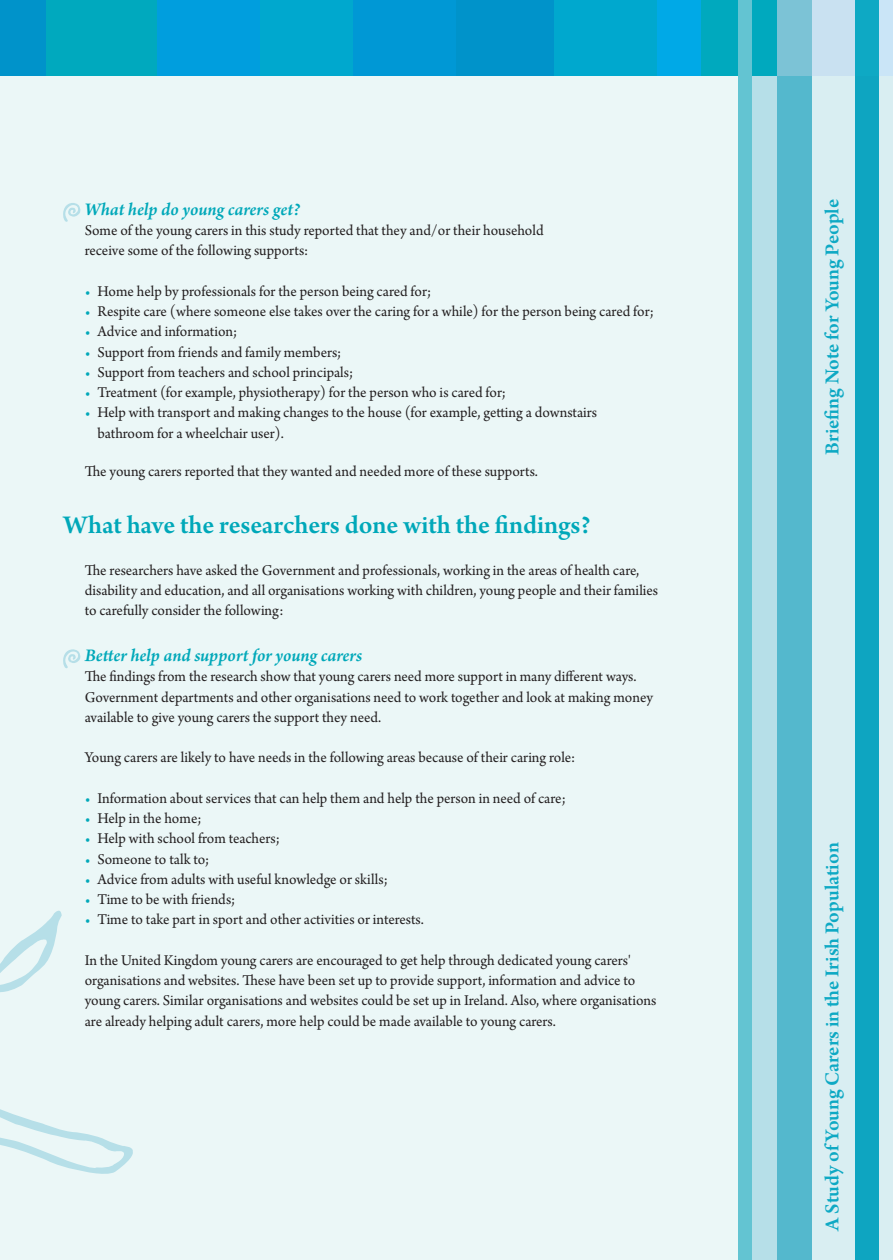
<style>
.page{position:relative;width:893px;height:1260px;background:#fff}
.page>*{position:absolute;margin:0;border:0;box-sizing:border-box;transform-origin:0 0}
.t1{font:600 27px "Arno Pro";color:#00a8b9}
.t2{font:600 21px "Arno Pro";color:#0ea9c4}
.t3{font:italic 600 18.75px "Arno Pro";color:#00a8b9}
.t4{font:15.75px/20.2px "Arno Pro";color:#231f20}
.s1{color:#00a8b9}
</style>
<div class="page">
<div style="left:0;top:74px;width:892px;height:1186px;background:#ebf7f7"></div>
<div style="left:740px;top:0;width:152px;height:1260px;background:#b6dfe8"></div>
<div style="left:0;top:0;width:46px;height:76px;background:#0093ca"></div>
<div style="left:46px;top:0;width:111px;height:76px;background:#00a9be"></div>
<div style="left:157px;top:0;width:103px;height:76px;background:#009ede"></div>
<div style="left:260px;top:0;width:93px;height:76px;background:#00a8ce"></div>
<div style="left:353px;top:0;width:103px;height:76px;background:#0098d5"></div>
<div style="left:456px;top:0;width:98px;height:76px;background:#0093ca"></div>
<div style="left:554px;top:0;width:102px;height:76px;background:#00a8ce"></div>
<div style="left:656px;top:0;width:45px;height:76px;background:#00a9e7"></div>
<div style="left:701px;top:0;width:37px;height:76px;background:#00a9be"></div>
<div style="left:738px;top:0;width:13px;height:1260px;background:#63c4d2"></div>
<div style="left:751px;top:0;width:141px;height:76px;background:#00a9be"></div>
<div style="left:777px;top:76px;width:34px;height:1184px;background:#54b8cd"></div>
<div style="left:777px;top:0;width:34px;height:76px;background:#7cc3d6"></div>
<div style="left:811px;top:76px;width:44px;height:1184px;background:#d9eef2"></div>
<div style="left:811px;top:0;width:44px;height:76px;background:#c9e1f1"></div>
<div style="left:855px;top:76px;width:23px;height:1184px;background:#0ea5c1"></div>
<div style="left:855px;top:0;width:23px;height:76px;background:#0ea9c4"></div>
<svg style="left:63px;top:203px;width:17px;height:19px"></svg>
<svg style="left:63px;top:649px;width:17px;height:19px"></svg>
<svg style="left:0;top:910px;width:133px;height:264px"></svg>
<svg style="left:878px;top:0;width:15px;height:1260px"></svg>
<p class="t3" style="left:85px;top:202px;width:217px">What help do young carers get?</p>
<p class="t4" style="left:85px;top:222px;width:460px">Some of the young carers in this study reported that they and/or their household receive some of the following supports:</p>
<p class="t4" style="left:85px;top:282px;width:348px"><span class="s1">•</span> Home help by professionals for the person being cared for;</p>
<p class="t4" style="left:85px;top:303px;width:570px"><span class="s1">•</span> Respite care (where someone else takes over the caring for a while) for the person being cared for;</p>
<p class="t4" style="left:85px;top:323px;width:154px"><span class="s1">•</span> Advice and information;</p>
<p class="t4" style="left:85px;top:343px;width:258px"><span class="s1">•</span> Support from friends and family members;</p>
<p class="t4" style="left:85px;top:363px;width:270px"><span class="s1">•</span> Support from teachers and school principals;</p>
<p class="t4" style="left:85px;top:384px;width:423px"><span class="s1">•</span> Treatment (for example, physiotherapy) for the person who is cared for;</p>
<p class="t4" style="left:97px;top:404px;width:501px;text-indent:-13px"><span class="s1">•</span> Help with transport and making changes to the house (for example, getting a downstairs bathroom for a wheelchair user).</p>
<p class="t4" style="left:85px;top:463px;width:454px">The young carers reported that they wanted and needed more of these supports.</p>
<h1 class="t1" style="left:63px;top:515px;width:528px">What have the researchers done with the findings?</h1>
<p class="t4" style="left:85px;top:561px;width:575px">The researchers have asked the Government and professionals, working in the areas of health care, disability and education, and all organisations working with children, young people and their families to carefully consider the following:</p>
<p class="t3" style="left:85px;top:648px;width:279px">Better help and support for young carers</p>
<p class="t4" style="left:85px;top:668px;width:569px">The findings from the research show that young carers need more support in many different ways.<br>Government departments and other organisations need to work together and look at making money available to give young carers the support they need.</p>
<p class="t4" style="left:85px;top:749px;width:492px">Young carers are likely to have needs in the following areas because of their caring role:</p>
<p class="t4" style="left:85px;top:789px;width:482px"><span class="s1">•</span> Information about services that can help them and help the person in need of care;</p>
<p class="t4" style="left:85px;top:810px;width:118px"><span class="s1">•</span> Help in the home;</p>
<p class="t4" style="left:85px;top:830px;width:197px"><span class="s1">•</span> Help with school from teachers;</p>
<p class="t4" style="left:85px;top:850px;width:126px"><span class="s1">•</span> Someone to talk to;</p>
<p class="t4" style="left:85px;top:870px;width:304px"><span class="s1">•</span> Advice from adults with useful knowledge or skills;</p>
<p class="t4" style="left:85px;top:891px;width:152px"><span class="s1">•</span> Time to be with friends;</p>
<p class="t4" style="left:85px;top:911px;width:340px"><span class="s1">•</span> Time to take part in sport and other activities or interests.</p>
<p class="t4" style="left:85px;top:951px;width:573px">In the United Kingdom young carers are encouraged to get help through dedicated young carers' organisations and websites. These have been set up to provide support, information and advice to young carers. Similar organisations and websites could be set up in Ireland. Also, where organisations are already helping adult carers, more help could be made available to young carers.</p>
<h2 class="t2" style="left:824px;top:455px;width:257px;rotate:-90deg">Briefing Note for Young People</h2>
<h2 class="t2" style="left:824px;top:1230px;width:390px;rotate:-90deg">A Study of Young Carers in the Irish Population</h2>
</div>
